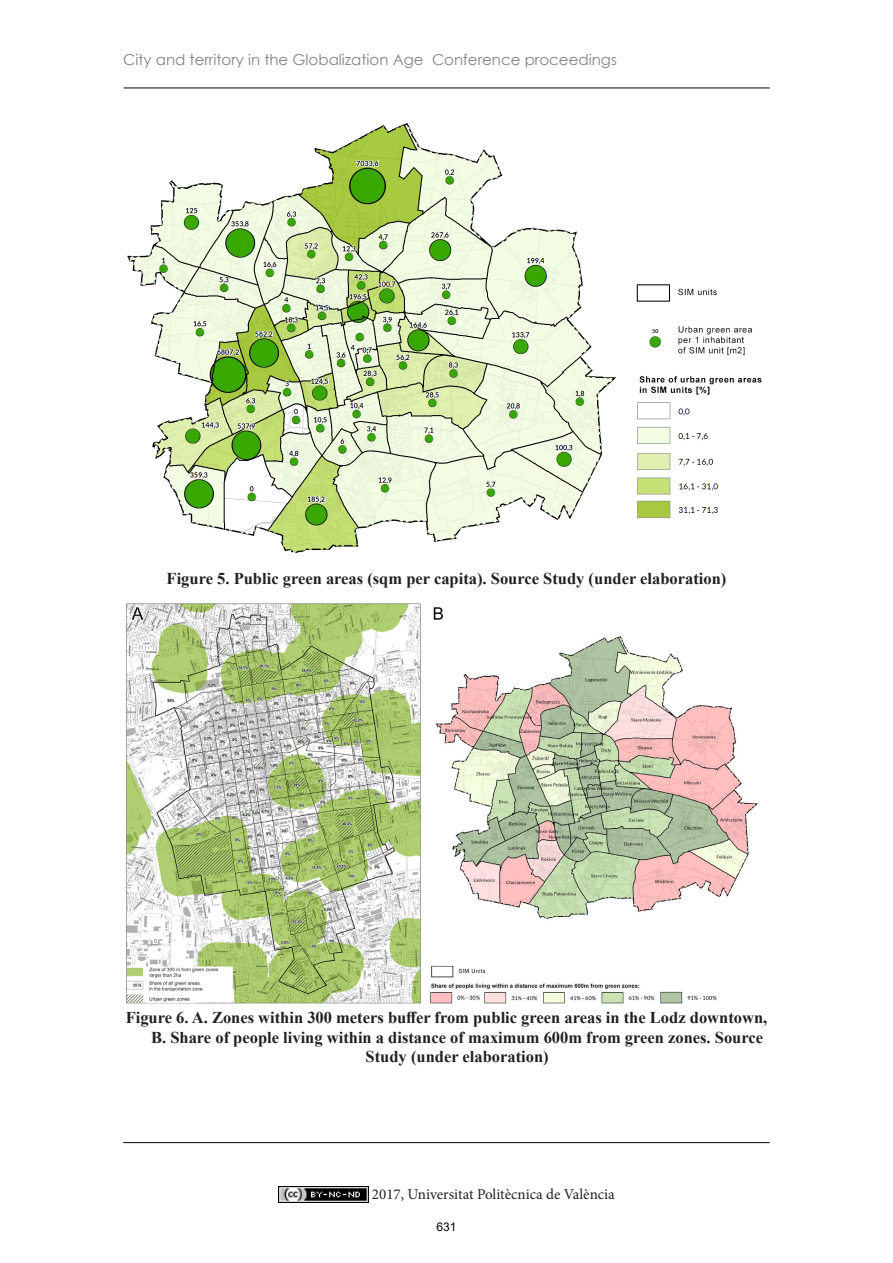
<style>
.page{position:relative;width:893px;height:1263px;background:#fff}
.page>*{position:absolute;margin:0;border:0;box-sizing:border-box;transform-origin:0 0}
.t1{font:700 16.5px "Times New Roman";color:#231f20}
.t2{font:15px "Century Gothic";color:#808285}
.t3{font:15px "Minion Pro";color:#231f20}
.t4{font:12px "Arial";color:#000}
</style>
<div class="page">
<hr style="left:124px;top:87px;width:646px;height:1px;background:#231f20">
<hr style="left:123px;top:1142px;width:647px;height:1px;background:#231f20">
<img style="left:278px;top:1186px;width:90px;height:17px">
<img style="left:127px;top:123px;width:635px;height:431px">
<img style="left:126px;top:603px;width:632px;height:401px">
<p class="t2" style="left:123px;top:49px;width:495px">City and territory in the Globalization Age Conference proceedings</p>
<p class="t1" style="left:167px;top:566px;width:561px">Figure 5. Public green areas (sqm per capita). Source Study (under elaboration)</p>
<p class="t1" style="left:126px;top:1005px;width:643px">Figure 6. A. Zones within 300 meters buffer from public green areas in the Lodz downtown,</p>
<p class="t1" style="left:151px;top:1025px;width:614px">B. Share of people living within a distance of maximum 600m from green zones. Source</p>
<p class="t1" style="left:366px;top:1045px;width:185px">Study (under elaboration)</p>
<p class="t3" style="left:372px;top:1184px;width:244px">2017, Universitat Politècnica de València</p>
<p class="t4" style="left:436px;top:1219px;width:22px">631</p>
</div>
